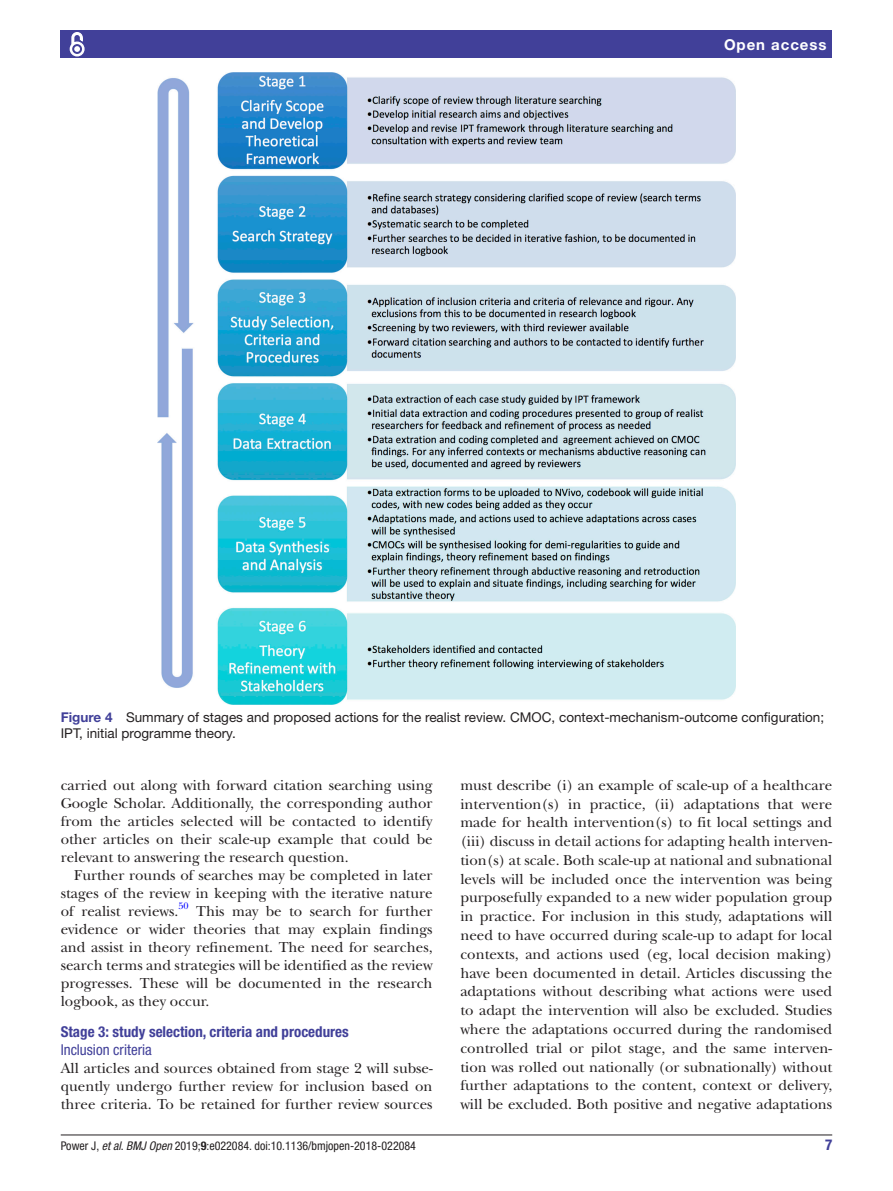
<style>
.page{position:relative;width:893px;height:1191px;background:#fff}
.page>*{position:absolute;margin:0;border:0;box-sizing:border-box;transform-origin:0 0}
.t1{font:15px/18.8px "New Baskerville";color:#231f20;text-align:justify}
.t2{font:700 condensed 15px "Helvetica Neue LT Std";color:#414099}
.t3{font:condensed 15px "Helvetica Neue LT Std";color:#414099}
.t4{font:700 15px "Helvetica Neue LT Std";letter-spacing:.065em;color:#fff}
.t5{font:13.5px/16.2px "Helvetica Neue LT Std";color:#231f20}
.t6{font:condensed 12px "Helvetica Neue LT Std";color:#231f20}
.t7{font:9.9px "New Baskerville";color:#00f}
.s1{font-weight:700;color:#414099}
.s2{font-style:italic}
.s3{font-weight:700}
</style>
<div class="page">
<hr style="left:61px;top:1134px;width:771px;height:1px;background:#231f20">
<div style="left:61px;top:31px;width:771px;height:27px;background:#414099"></div>
<svg style="left:69px;top:32px;width:16px;height:25px"></svg>
<img style="left:157px;top:73px;width:579px;height:631px">
<p class="t4" style="left:724px;top:35px;width:104px">Open access</p>
<p class="t5" style="left:61px;top:709px;width:765px"><span class="s1">Figure 4</span> Summary of stages and proposed actions for the realist review. CMOC, context-mechanism-outcome configuration;<br>IPT, initial programme theory.</p>
<p class="t1" style="left:61px;top:776px;width:373px;line-height:18px">carried out along with forward citation searching using Google Scholar. Additionally, the corresponding author from the articles selected will be contacted to identify other articles on their scale-up example that could be relevant to answering the research question.</p>
<p class="t1" style="left:61px;top:866px;width:373px;line-height:18px;text-indent:14px">Further rounds of searches may be completed in later stages of the review in keeping with the iterative nature of realist reviews.</p>
<p class="t7" style="left:178px;top:900px;width:12px">50</p>
<p class="t1" style="left:61px;top:902px;width:373px;line-height:18px;text-indent:135px">This may be to search for further evidence or wider theories that may explain findings and assist in theory refinement. The need for searches, search terms and strategies will be identified as the review progresses. These will be documented in the research logbook, as they occur.</p>
<p class="t2" style="left:61px;top:1023px;width:290px">Stage 3: study selection, criteria and procedures</p>
<p class="t3" style="left:61px;top:1041px;width:93px">Inclusion criteria</p>
<p class="t1" style="left:61px;top:1059px;width:373px;line-height:18px">All articles and sources obtained from stage 2 will subse&shy;quently undergo further review for inclusion based on three criteria. To be retained for further review sources</p>
<p class="t1" style="left:460px;top:775px;width:373px">must describe (i) an example of scale-up of a healthcare intervention(s) in practice, (ii) adaptations that were made for health intervention(s) to fit local settings and (iii) discuss in detail actions for adapting health interven&shy;tion(s) at scale. Both scale-up at national and subnational levels will be included once the intervention was being purposefully expanded to a new wider population group in practice. For inclusion in this study, adaptations will need to have occurred during scale-up to adapt for local contexts, and actions used (eg, local decision making) have been documented in detail. Articles discussing the adaptations without describing what actions were used to adapt the intervention will also be excluded. Studies where the adaptations occurred during the randomised controlled trial or pilot stage, and the same interven&shy;tion was rolled out nationally (or subnationally) without further adaptations to the content, context or delivery, will be excluded. Both positive and negative adaptations</p>
<p class="t6" style="left:61px;top:1138px;width:357px">Power J, <span class="s2">et al</span>. <span class="s2">BMJ Open</span> 2019;<span class="s3">9</span>:e022084. doi:10.1136/bmjopen-2018-022084</p>
<p class="t2" style="left:825px;top:1135px;width:9px">7</p>
</div>
